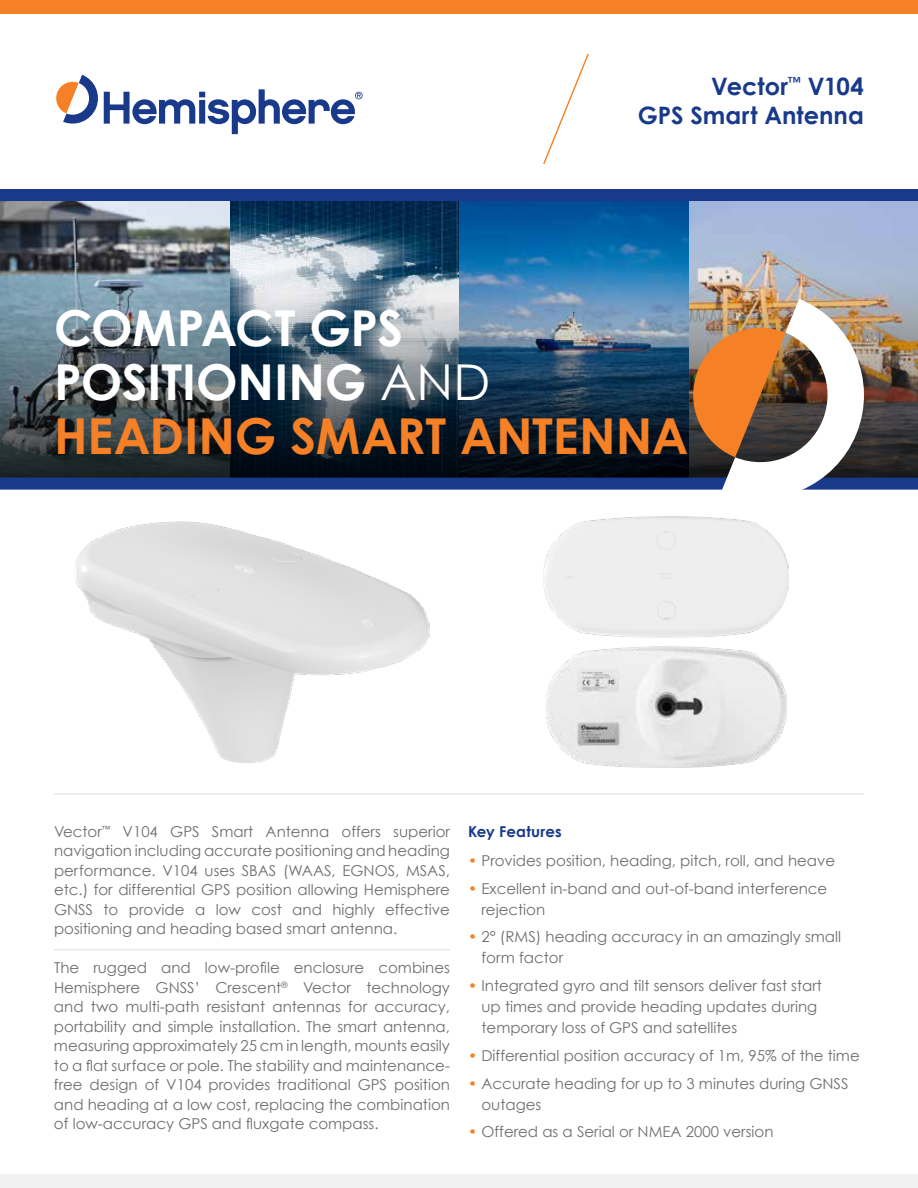
<style>
.page{position:relative;width:918px;height:1188px;background:#fff}
.page>*{position:absolute;margin:0;border:0;box-sizing:border-box;transform-origin:0 0}
.t1{font:700 49.5px/54px "Century Gothic";letter-spacing:-.005em;color:#fff}
.t2{font:700 24px/28.8px "Century Gothic";color:#19398a;text-align:right}
.t3{font:15px/19.5px "Century Gothic";color:#6d6e71}
.t4{font:700 15px "Century Gothic";letter-spacing:.01em;color:#19398a}
.s1{font-weight:400}
.s2{color:#f58025}
</style>
<div class="page">
<hr style="left:54px;top:949px;width:396px;height:1px;background:#e6e7e8">
<img style="left:545px;top:646px;width:242px;height:121px">
<img style="left:544px;top:517px;width:244px;height:120px">
<img style="left:75px;top:521px;width:354px;height:242px">
<img style="left:688px;top:201px;width:230px;height:72px">
<svg style="left:459px;top:201px;width:229px;height:72px;background:#0562a6"></svg>
<svg style="left:230px;top:201px;width:229px;height:72px;background:#486881"></svg>
<svg style="left:0;top:201px;width:230px;height:72px;background:#6d7379"></svg>
<img style="left:0;top:273px;width:918px;height:205px">
<div style="left:0;top:478px;width:918px;height:12px;background:#19398a"></div>
<div style="left:0;top:189px;width:918px;height:12px;background:#19398a"></div>
<img style="left:684px;top:299px;width:194px;height:191px">
<svg style="left:543px;top:54px;width:46px;height:110px"></svg>
<div style="left:0;top:1174px;width:918px;height:14px;background:#f1f1f2"></div>
<hr style="left:54px;top:793px;width:810px;height:2px;background:#e6e7e8">
<div style="left:0;top:0;width:918px;height:14px;background:#f58025"></div>
<svg style="left:56px;top:75px;width:307px;height:59px"></svg>
<h2 class="t2" style="left:638px;top:72px;width:228px">Vector<sup>™</sup> V104<br>GPS Smart Antenna</h2>
<h1 class="t1" style="left:54px;top:300px;width:636px">COMPACT GPS<br>POSITIONING <span class="s1">AND<br></span><span class="s2">HEADING SMART ANTENNA</span></h1>
<p class="t3" style="left:54px;top:821px;width:398px;text-align:justify">Vector<sup>™</sup> V104 GPS Smart Antenna offers superior navigation including accurate positioning and heading performance. V104 uses SBAS (WAAS, EGNOS, MSAS, etc.) for differential GPS position allowing Hemisphere GNSS to provide a low cost and highly effective positioning and heading based smart antenna.</p>
<p class="t3" style="left:54px;top:958px;width:398px;text-align:justify">The rugged and low-profile enclosure combines Hemisphere GNSS’ Crescent<sup>®</sup> Vector technology and two multi-path resistant antennas for accuracy, portability and simple installation. The smart antenna, measuring approximately 25 cm in length, mounts easily to a flat surface or pole. The stability and maintenance&shy;free design of V104 provides traditional GPS position and heading at a low cost, replacing the combination of low-accuracy GPS and fluxgate compass.</p>
<p class="t4" style="left:468px;top:822px;width:95px">Key Features</p>
<p class="t3" style="left:468px;top:851px;width:369px"><span class="s2">•</span> Provides position, heading, pitch, roll, and heave</p>
<p class="t3" style="left:482px;top:878px;width:347px;line-height:21px;text-indent:-14px"><span class="s2">•</span> Excellent in-band and out-of-band interference rejection</p>
<p class="t3" style="left:482px;top:926px;width:361px;line-height:21px;text-indent:-14px"><span class="s2">•</span> 2° (RMS) heading accuracy in an amazingly small form factor</p>
<p class="t3" style="left:482px;top:975px;width:342px;line-height:21px;text-indent:-14px"><span class="s2">•</span> Integrated gyro and tilt sensors deliver fast start up times and provide heading updates during temporary loss of GPS and satellites</p>
<p class="t3" style="left:468px;top:1046px;width:393px"><span class="s2">•</span> Differential position accuracy of 1m, 95% of the time</p>
<p class="t3" style="left:482px;top:1073px;width:369px;line-height:21px;text-indent:-14px"><span class="s2">•</span> Accurate heading for up to 3 minutes during GNSS outages</p>
<p class="t3" style="left:468px;top:1122px;width:307px"><span class="s2">•</span> Offered as a Serial or NMEA 2000 version</p>
</div>
